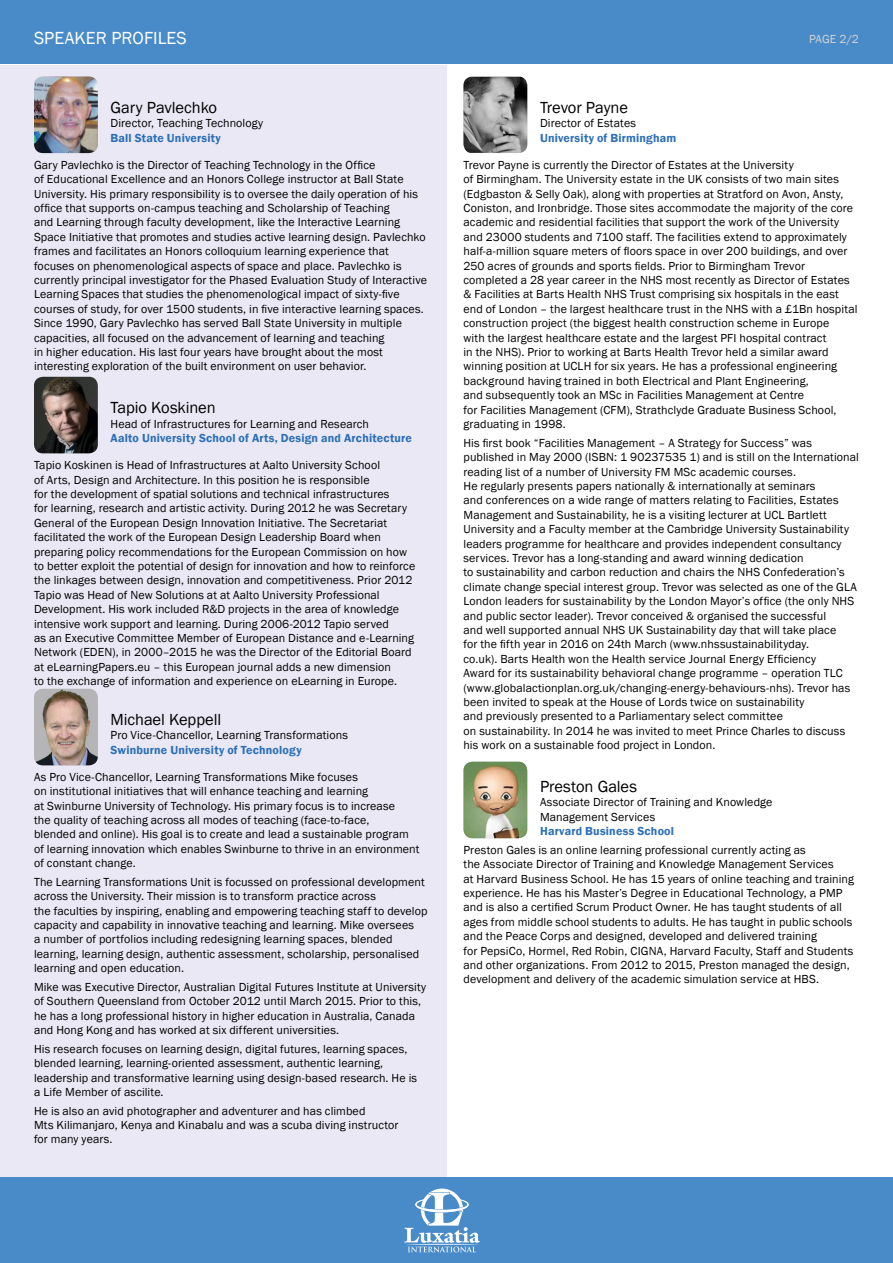
<style>
.page{position:relative;width:893px;height:1263px;background:#fff}
.page>*{position:absolute;margin:0;border:0;box-sizing:border-box;transform-origin:0 0}
.t1{font:18px "Franklin Gothic";color:#fff}
.t2{font:16.5px "Franklin Gothic";letter-spacing:-.005em;color:#000}
.t3{font:12px/14.4px "Franklin Gothic";letter-spacing:.01em;color:#000}
.t4{font:600 12px "Franklin Gothic";letter-spacing:.015em;color:#2d6fb7}
.t5{font:12px "Franklin Gothic";color:#d1d3d4}
</style>
<div class="page">
<div style="left:0;top:65px;width:446px;height:1113px;background:#e9e8f4"></div>
<img style="left:463px;top:77px;width:64px;height:76px">
<img style="left:34px;top:377px;width:64px;height:76px">
<img style="left:34px;top:689px;width:64px;height:76px">
<img style="left:463px;top:762px;width:64px;height:76px">
<img style="left:34px;top:77px;width:64px;height:76px">
<div style="left:0;top:0;width:893px;height:64px;background:#498bc9"></div>
<div style="left:0;top:1178px;width:893px;height:85px;background:#498bc9"></div>
<svg style="left:404px;top:1188px;width:76px;height:64px"></svg>
<h1 class="t1" style="left:34px;top:27px;width:154px">SPEAKER PROFILES</h1>
<p class="t5" style="left:809px;top:31px;width:51px">PAGE 2/2</p>
<h2 class="t2" style="left:111px;top:97px;width:108px">Gary Pavlechko</h2>
<p class="t3" style="left:111px;top:116px;width:154px">Director, Teaching Technology</p>
<p class="t4" style="left:111px;top:130px;width:112px">Ball State University</p>
<p class="t3" style="left:34px;top:158px;width:394px">Gary Pavlechko is the Director of Teaching Technology in the Office<br>of Educational Excellence and an Honors College instructor at Ball State University. His primary responsibility is to oversee the daily operation of his office that supports on-campus teaching and Scholarship of Teaching<br>and Learning through faculty development, like the Interactive Learning Space Initiative that promotes and studies active learning design. Pavlechko frames and facilitates an Honors colloquium learning experience that focuses on phenomenological aspects of space and place. Pavlechko is currently principal investigator for the Phased Evaluation Study of Interactive Learning Spaces that studies the phenomenological impact of sixty-five courses of study, for over 1500 students, in five interactive learning spaces.<br>Since 1990, Gary Pavlechko has served Ball State University in multiple capacities, all focused on the advancement of learning and teaching<br>in higher education. His last four years have brought about the most interesting exploration of the built environment on user behavior.</p>
<h2 class="t2" style="left:111px;top:397px;width:107px">Tapio Koskinen</h2>
<p class="t3" style="left:111px;top:417px;width:260px">Head of Infrastructures for Learning and Research</p>
<p class="t4" style="left:111px;top:431px;width:303px">Aalto University School of Arts, Design and Architecture</p>
<p class="t3" style="left:34px;top:458px;width:383px">Tapio Koskinen is Head of Infrastructures at Aalto University School<br>of Arts, Design and Architecture. In this position he is responsible<br>for the development of spatial solutions and technical infrastructures<br>for learning, research and artistic activity. During 2012 he was Secretary General of the European Design Innovation Initiative. The Secretariat facilitated the work of the European Design Leadership Board when preparing policy recommendations for the European Commission on how to better exploit the potential of design for innovation and how to reinforce the linkages between design, innovation and competitiveness. Prior 2012<br>Tapio was Head of New Solutions at at Aalto University Professional Development. His work included R&amp;D projects in the area of knowledge intensive work support and learning. During 2006-2012 Tapio served<br>as an Executive Committee Member of European Distance and e-Learning Network (EDEN), in 2000–2015 he was the Director of the Editorial Board at eLearningPapers.eu – this European journal adds a new dimension<br>to the exchange of information and experience on eLearning in Europe.</p>
<h2 class="t2" style="left:111px;top:709px;width:112px">Michael Keppell</h2>
<p class="t3" style="left:111px;top:728px;width:239px">Pro Vice-Chancellor, Learning Transformations</p>
<p class="t4" style="left:111px;top:742px;width:193px">Swinburne University of Technology</p>
<p class="t3" style="left:34px;top:770px;width:387px">As Pro Vice-Chancellor, Learning Transformations Mike focuses<br>on institutional initiatives that will enhance teaching and learning<br>at Swinburne University of Technology. His primary focus is to increase<br>the quality of teaching across all modes of teaching (face-to-face,<br>blended and online). His goal is to create and lead a sustainable program of learning innovation which enables Swinburne to thrive in an environment of constant change.</p>
<p class="t3" style="left:34px;top:875px;width:395px">The Learning Transformations Unit is focussed on professional development across the University. Their mission is to transform practice across<br>the faculties by inspiring, enabling and empowering teaching staff to develop capacity and capability in innovative teaching and learning. Mike oversees<br>a number of portfolios including redesigning learning spaces, blended learning, learning design, authentic assessment, scholarship, personalised learning and open education.</p>
<p class="t3" style="left:34px;top:980px;width:394px">Mike was Executive Director, Australian Digital Futures Institute at University of Southern Queensland from October 2012 until March 2015. Prior to this, he has a long professional history in higher education in Australia, Canada and Hong Kong and has worked at six different universities.</p>
<p class="t3" style="left:34px;top:1042px;width:385px">His research focuses on learning design, digital futures, learning spaces, blended learning, learning-oriented assessment, authentic learning, leadership and transformative learning using design-based research. He is a Life Member of ascilite.</p>
<p class="t3" style="left:34px;top:1104px;width:366px">He is also an avid photographer and adventurer and has climbed<br>Mts Kilimanjaro, Kenya and Kinabalu and was a scuba diving instructor for many years.</p>
<h2 class="t2" style="left:540px;top:97px;width:90px">Trevor Payne</h2>
<p class="t3" style="left:540px;top:116px;width:98px">Director of Estates</p>
<p class="t4" style="left:540px;top:130px;width:138px">University of Birmingham</p>
<p class="t3" style="left:463px;top:158px;width:395px">Trevor Payne is currently the Director of Estates at the University<br>of Birmingham. The University estate in the UK consists of two main sites (Edgbaston &amp; Selly Oak), along with properties at Stratford on Avon, Ansty, Coniston, and Ironbridge. Those sites accommodate the majority of the core academic and residential facilities that support the work of the University and 23000 students and 7100 staff. The facilities extend to approximately half-a-million square meters of floors space in over 200 buildings, and over 250 acres of grounds and sports fields. Prior to Birmingham Trevor completed a 28 year career in the NHS most recently as Director of Estates &amp; Facilities at Barts Health NHS Trust comprising six hospitals in the east end of London – the largest healthcare trust in the NHS with a £1Bn hospital construction project (the biggest health construction scheme in Europe<br>with the largest healthcare estate and the largest PFI hospital contract<br>in the NHS). Prior to working at Barts Health Trevor held a similar award winning position at UCLH for six years. He has a professional engineering background having trained in both Electrical and Plant Engineering,<br>and subsequently took an MSc in Facilities Management at Centre<br>for Facilities Management (CFM), Strathclyde Graduate Business School, graduating in 1998.</p>
<p class="t3" style="left:463px;top:436px;width:397px">His first book “Facilities Management – A Strategy for Success” was published in May 2000 (ISBN: 1 90237535 1) and is still on the International reading list of a number of University FM MSc academic courses.<br>He regularly presents papers nationally &amp; internationally at seminars<br>and conferences on a wide range of matters relating to Facilities, Estates Management and Sustainability, he is a visiting lecturer at UCL Bartlett University and a Faculty member at the Cambridge University Sustainability leaders programme for healthcare and provides independent consultancy services. Trevor has a long-standing and award winning dedication<br>to sustainability and carbon reduction and chairs the NHS Confederation’s climate change special interest group. Trevor was selected as one of the GLA London leaders for sustainability by the London Mayor’s office (the only NHS and public sector leader). Trevor conceived &amp; organised the successful<br>and well supported annual NHS UK Sustainability day that will take place<br>for the fifth year in 2016 on 24th March (www.nhssustainabilityday.<br>co.uk). Barts Health won the Health service Journal Energy Efficiency<br>Award for its sustainability behavioral change programme – operation TLC (www.globalactionplan.org.uk/changing-energy-behaviours-nhs). Trevor has been invited to speak at the House of Lords twice on sustainability<br>and previously presented to a Parliamentary select committee<br>on sustainability. In 2014 he was invited to meet Prince Charles to discuss his work on a sustainable food project in London.</p>
<h2 class="t2" style="left:540px;top:776px;width:99px">Preston Gales</h2>
<p class="t3" style="left:540px;top:795px;width:234px">Associate Director of Training and Knowledge<br>Management Services</p>
<p class="t4" style="left:540px;top:824px;width:136px">Harvard Business School</p>
<p class="t3" style="left:463px;top:843px;width:392px">Preston Gales is an online learning professional currently acting as<br>the Associate Director of Training and Knowledge Management Services<br>at Harvard Business School. He has 15 years of online teaching and training experience. He has his Master’s Degree in Educational Technology, a PMP and is also a certified Scrum Product Owner. He has taught students of all ages from middle school students to adults. He has taught in public schools and the Peace Corps and designed, developed and delivered training<br>for PepsiCo, Hormel, Red Robin, CIGNA, Harvard Faculty, Staff and Students and other organizations. From 2012 to 2015, Preston managed the design, development and delivery of the academic simulation service at HBS.</p>
</div>
